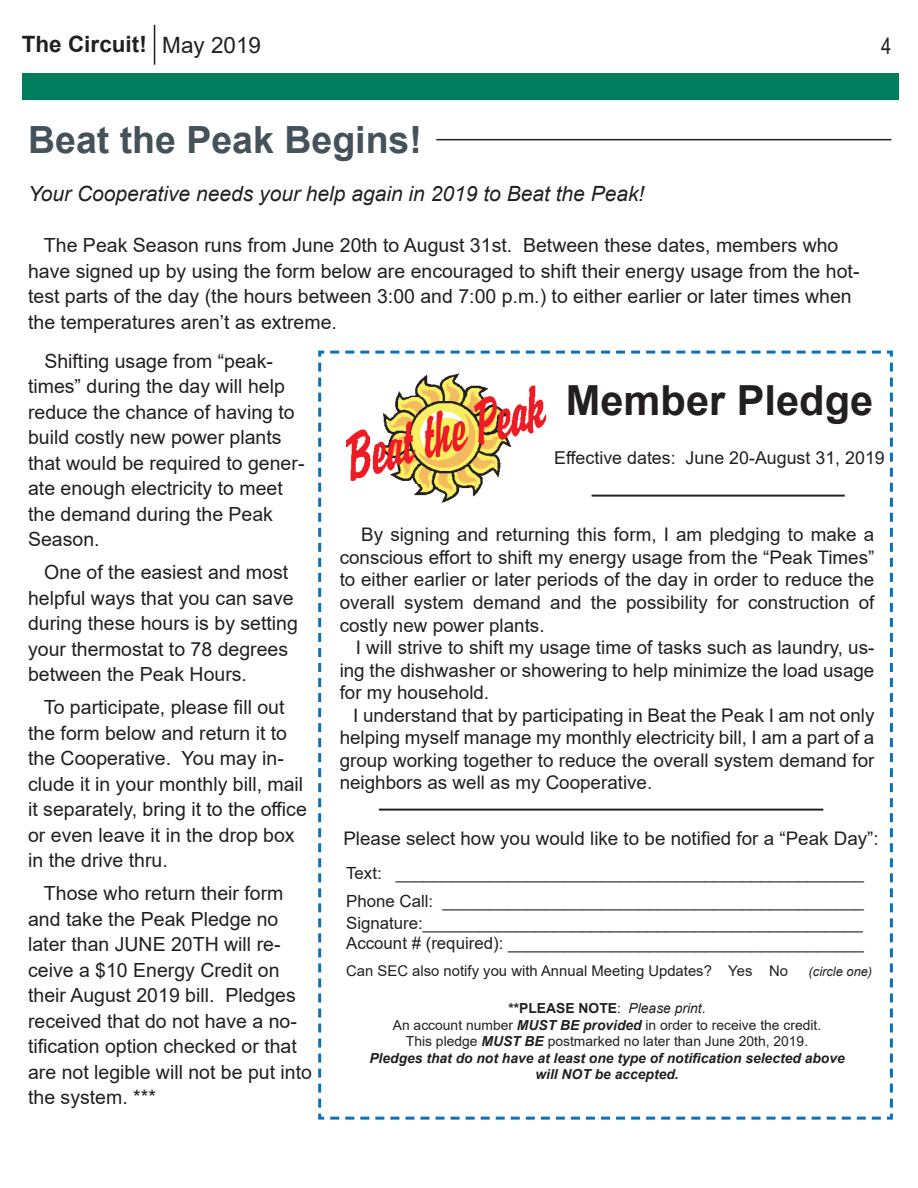
<style>
.page{position:relative;width:918px;height:1188px;background:#fff}
.page>*{position:absolute;margin:0;border:0;box-sizing:border-box;transform-origin:0 0}
.t1{font:700 41.4px "Arial";color:#231f20}
.t2{font:700 37.5px "Arial";color:#455259}
.t3{font:700 22.5px "Arial";color:#231f20}
.t4{font:22.5px "Arial";color:#231f20}
.t5{font:22.5px "Arial Narrow";color:#231f20}
.t6{font:italic 21px "Arial";color:#231f20}
.t7{font:19.5px/25.5px "Arial";color:#231f20}
.t8{font:18.75px "Arial";color:#231f20}
.t9{font:17.7px "Arial";color:#231f20}
.t10{font:16.8px/27.6px "Arial";color:#231f20}
.t11{font:14.85px "Arial";color:#231f20}
.t12{font:italic 700 13.8px/16.6px "Arial";color:#231f20;text-align:center}
.t13{font:italic 12.9px "Arial";color:#231f20}
.s1{font-style:normal}
.s2{font-weight:400;font-style:normal}
.s3{font-weight:400}
</style>
<div class="page">
<div style="left:22px;top:73px;width:877px;height:27px;background:#007d5d"></div>
<hr style="left:154px;top:25px;width:1px;height:40px;background:#231f20">
<hr style="left:436px;top:139px;width:455px;height:1px;background:#231f20">
<svg style="left:318px;top:350px;width:575px;height:770px"></svg>
<p class="t3" style="left:22px;top:29px;width:127px">The Circuit!</p>
<p class="t4" style="left:162px;top:29px;width:100px">May 2019</p>
<p class="t5" style="left:881px;top:29px;width:12px">4</p>
<p class="t2" style="left:28px;top:113px;width:395px">Beat the Peak Begins!</p>
<p class="t6" style="left:28px;top:180px;width:618px">Your Cooperative needs your help again in 2019 to Beat the Peak!</p>
<p class="t7" style="left:28px;top:232px;width:833px;text-indent:16px">The Peak Season runs from June 20th to August 31st. Between these dates, members who have signed up by using the form below are encouraged to shift their energy usage from the hot&shy;test parts of the day (the hours between 3:00 and 7:00 p.m.) to either earlier or later times when the temperatures aren’t as extreme.</p>
<p class="t7" style="left:28px;top:348px;width:278px;text-indent:16px">Shifting usage from “peak&shy;times” during the day will help reduce the chance of having to build costly new power plants that would be required to gener&shy;ate enough electricity to meet the demand during the Peak<br>Season.</p>
<p class="t7" style="left:28px;top:559px;width:271px;text-indent:16px">One of the easiest and most helpful ways that you can save during these hours is by setting your thermostat to 78 degrees between the Peak Hours.</p>
<p class="t7" style="left:28px;top:694px;width:280px;text-indent:16px">To participate, please fill out the form below and return it to the Cooperative. You may in&shy;clude it in your monthly bill, mail it separately, bring it to the office or even leave it in the drop box in the drive thru.</p>
<p class="t7" style="left:28px;top:880px;width:285px;text-indent:16px">Those who return their form and take the Peak Pledge no later than JUNE 20TH will re&shy;ceive a $10 Energy Credit on their August 2019 bill. Pledges received that do not have a no&shy;tification option checked or that are not legible will not be put into the system. ***</p>
<p class="t1" style="left:566px;top:371px;width:309px">Member Pledge</p>
<p class="t9" style="left:554px;top:446px;width:332px">Effective dates: June 20-August 31, 2019</p>
<p class="t8" style="left:361px;top:522px;width:515px">By signing and returning this form, I am pledging to make a</p>
<p class="t8" style="left:340px;top:544px;width:536px">conscious effort to shift my energy usage from the “Peak Times”</p>
<p class="t8" style="left:340px;top:567px;width:536px">to either earlier or later periods of the day in order to reduce the</p>
<p class="t8" style="left:340px;top:590px;width:536px">overall system demand and the possibility for construction of</p>
<p class="t8" style="left:340px;top:612px;width:206px">costly new power plants.</p>
<p class="t8" style="left:356px;top:635px;width:520px">I will strive to shift my usage time of tasks such as laundry, us-</p>
<p class="t8" style="left:340px;top:657px;width:536px">ing the dishwasher or showering to help minimize the load usage</p>
<p class="t8" style="left:340px;top:680px;width:151px">for my household.</p>
<p class="t8" style="left:353px;top:702px;width:523px">I understand that by participating in Beat the Peak I am not only</p>
<p class="t8" style="left:340px;top:725px;width:536px">helping myself manage my monthly electricity bill, I am a part of a</p>
<p class="t8" style="left:340px;top:747px;width:536px">group working together to reduce the overall system demand for</p>
<p class="t8" style="left:340px;top:770px;width:314px">neighbors as well as my Cooperative.</p>
<p class="t8" style="left:343px;top:826px;width:537px">Please select how you would like to be notified for a “Peak Day”:</p>
<p class="t10" style="left:346px;top:859px;width:519px">Text: __________________________________________________<br>Phone Call: _____________________________________________</p>
<p class="t10" style="left:346px;top:913px;width:519px;line-height:20.1px">Signature:_______________________________________________<br>Account # (required): ______________________________________</p>
<p class="t11" style="left:346px;top:961px;width:443px">Can SEC also notify you with Annual Meeting Updates? Yes No</p>
<p class="t13" style="left:809px;top:963px;width:65px">(circle one)</p>
<p class="t12" style="left:369px;top:1000px;width:477px"><span class="s1">**PLEASE NOTE</span><span class="s2">:</span> <span class="s3">Please print</span><span class="s2">.<br>An account number</span> MUST BE provided <span class="s2">in order to receive the credit.<br>This pledge</span> MUST BE <span class="s2">postmarked no later than June 20th, 2019.<br></span>Pledges that do not have at least one type of notification selected above will NOT be accepted.</p>
</div>
